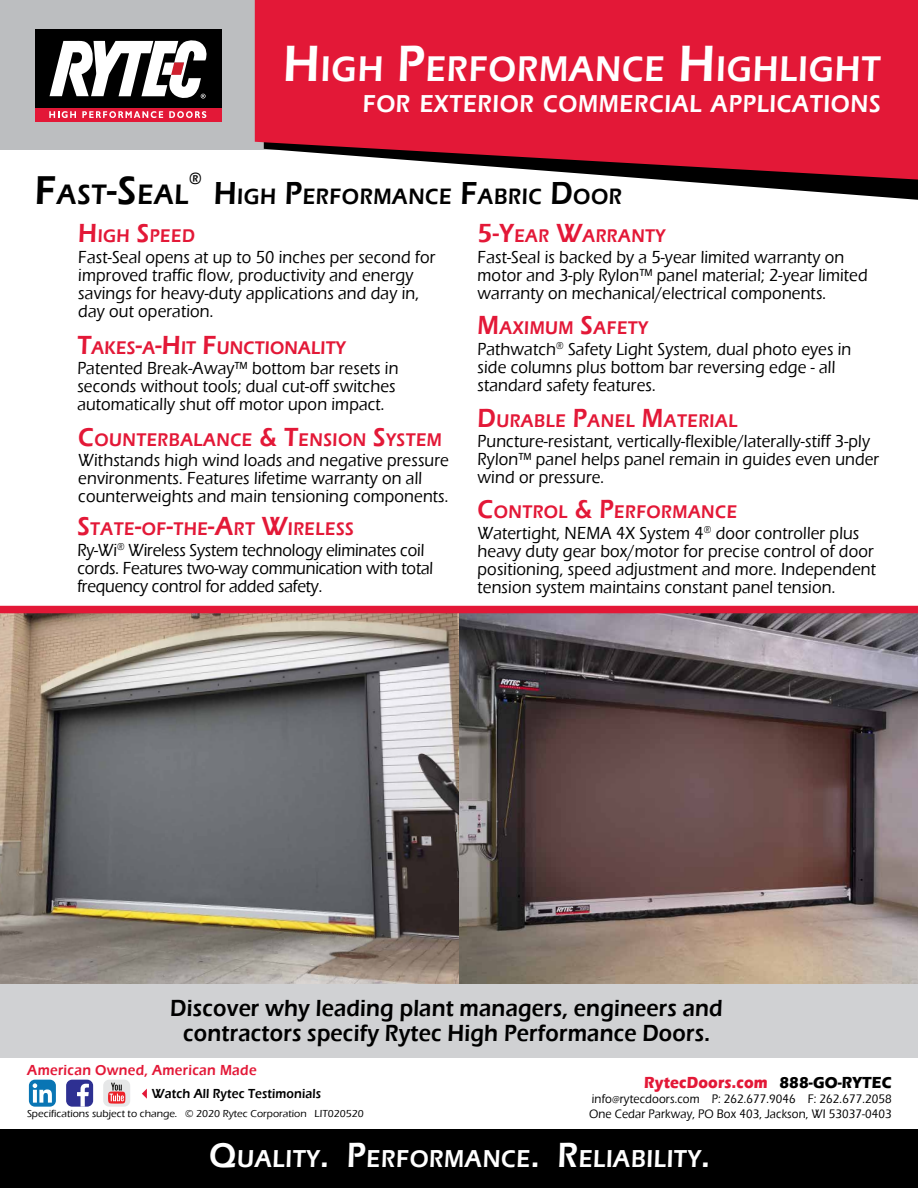
<style>
.page{position:relative;width:918px;height:1188px;background:#fff}
.page>*{position:absolute;margin:0;border:0;box-sizing:border-box;transform-origin:0 0}
.t1{font:600 36.75px "Eras ITC";letter-spacing:.03em;color:#fff;scale:.9 1}
.t2{font:600 28.95px "Eras ITC";letter-spacing:.03em;color:#000;scale:.9 1}
.t3{font:600 25.2px "Eras ITC";letter-spacing:.03em;color:#fff;scale:.9 1}
.t4{font:600 24px/25.5px "Eras ITC";letter-spacing:.01em;color:#000;text-align:center;scale:.9 1}
.t5{font:600 22.95px "Eras ITC";letter-spacing:.03em;color:#000;scale:.9 1}
.t6{font:600 18.9px "Eras ITC";letter-spacing:.03em;color:#e31837;scale:.9 1}
.t7{font:500 18px/18px "Eras ITC";letter-spacing:.01em;color:#000;scale:.9 1}
.t8{font:500 18px/18px "Eras ITC";letter-spacing:-.01em;color:#000;scale:.9 1}
.t9{font:600 17.1px "Eras ITC";color:#000;scale:.9 1}
.t10{font:700 16.5px "Eras ITC";letter-spacing:.01em;color:#e31837;scale:.9 1}
.t11{font:600 15px "Eras ITC";letter-spacing:.025em;color:#e31837;scale:.9 1}
.t12{font:600 13.5px "Eras ITC";letter-spacing:.01em;color:#000;scale:.9 1}
.t13{font:500 12.75px/15px "Eras ITC";letter-spacing:.01em;color:#000;scale:.9 1}
.t14{font:500 10.5px "Eras ITC";color:#000}
.s1{font-size:52.5px}
.s2{font-size:41.4px}
.s3{font-size:32.85px}
.s4{font-size:27px}
.s5{color:#000}
.s6{font-size:10.5px}
.s7{font-size:36px}
</style>
<div class="page">
<img style="left:0;top:613px;width:918px;height:371px">
<div style="left:0;top:0;width:362px;height:149px;background:#bcbec0"></div>
<div style="left:0;top:606px;width:918px;height:7px;background:#e31837"></div>
<div style="left:0;top:984px;width:918px;height:74px;background:#d0d1d3"></div>
<svg style="left:665px;top:180px;width:253px;height:20px"></svg>
<div style="left:35px;top:107px;width:186px;height:15px;background:#e31837"></div>
<div style="left:35px;top:29px;width:186px;height:79px;background:#000"></div>
<svg style="left:49px;top:111px;width:27px;height:7px"></svg>
<svg style="left:82px;top:111px;width:81px;height:7px"></svg>
<svg style="left:169px;top:111px;width:37px;height:7px"></svg>
<svg style="left:50px;top:40px;width:157px;height:59px"></svg>
<div style="left:66px;top:1080px;width:27px;height:27px;background:#2e3092;border-radius:6px"></div>
<svg style="left:77px;top:1084px;width:12px;height:23px"></svg>
<div style="left:103px;top:1080px;width:27px;height:27px;background:#e6e7e8;border-radius:6px"></div>
<svg style="left:108px;top:1083px;width:17px;height:21px"></svg>
<div style="left:29px;top:1080px;width:27px;height:27px;background:#0975b4;border-radius:6px"></div>
<svg style="left:33px;top:1083px;width:19px;height:20px"></svg>
<svg style="left:142px;top:1089px;width:5px;height:10px"></svg>
<div style="left:0;top:1130px;width:918px;height:58px;background:#000"></div>
<svg style="left:255px;top:0;width:663px;height:180px;background:#d8233f"></svg>
<h1 class="t1" style="left:283px;top:48px;width:665px"><span class="s1">H</span>IGH <span class="s1">P</span>ERFORMANCE <span class="s1">H</span>IGHLIGHT</h1>
<h3 class="t3" style="left:363px;top:90px;width:577px">FOR EXTERIOR COMMERCIAL APPLICATIONS</h3>
<h2 class="t2" style="left:35px;top:178px;width:172px"><span class="s2">F</span>AST<span class="s2">-S</span>EAL</h2>
<p class="t9" style="left:189px;top:168px;width:15px">®</p>
<p class="t5" style="left:214px;top:183px;width:455px"><span class="s3">H</span>IGH <span class="s3">P</span>ERFORMANCE <span class="s3">F</span>ABRIC <span class="s3">D</span>OOR</p>
<p class="t6" style="left:78px;top:225px;width:129px"><span class="s4">H</span>IGH <span class="s4">S</span>PEED</p>
<p class="t7" style="left:78px;top:248px;width:398px">Fast-Seal opens at up to 50 inches per second for improved traffic flow, productivity and energy savings for heavy-duty applications and day in, day out operation.</p>
<p class="t6" style="left:77px;top:337px;width:300px"><span class="s4">T</span>AKES<span class="s4">-</span>A<span class="s4">-H</span>IT <span class="s4">F</span>UNCTIONALITY</p>
<p class="t7" style="left:77px;top:360px;width:358px">Patented Break-Away™ bottom bar resets in seconds without tools; dual cut-off switches automatically shut off motor upon impact.</p>
<p class="t6" style="left:78px;top:429px;width:406px"><span class="s4">C</span>OUNTERBALANCE <span class="s4">&amp; T</span>ENSION <span class="s4">S</span>YSTEM</p>
<p class="t7" style="left:78px;top:452px;width:413px">Withstands high wind loads and negative pressure environments. Features lifetime warranty on all counterweights and main tensioning components.</p>
<p class="t6" style="left:77px;top:518px;width:309px"><span class="s4">S</span>TATE<span class="s4">-</span>OF<span class="s4">-</span>THE<span class="s4">-A</span>RT <span class="s4">W</span>IRELESS</p>
<p class="t8" style="left:77px;top:541px;width:397px">Ry-Wi<sup>®</sup> Wireless System technology eliminates coil cords. Features two-way communication with total frequency control for added safety.</p>
<p class="t6" style="left:478px;top:225px;width:210px"><span class="s4">5-Y</span>EAR <span class="s4">W</span>ARRANTY</p>
<p class="t7" style="left:478px;top:248px;width:435px">Fast-Seal is backed by a 5-year limited warranty on motor and 3-ply Rylon™ panel material; 2-year limited warranty on mechanical/electrical components.</p>
<p class="t6" style="left:478px;top:317px;width:191px"><span class="s4">M</span>AXIMUM <span class="s4">S</span>AFETY</p>
<p class="t7" style="left:478px;top:340px;width:417px">Pathwatch<sup>®</sup> Safety Light System, dual photo eyes in side columns plus bottom bar reversing edge - all standard safety features.</p>
<p class="t6" style="left:478px;top:410px;width:290px"><span class="s4">D</span>URABLE <span class="s4">P</span>ANEL <span class="s4">M</span>ATERIAL</p>
<p class="t7" style="left:478px;top:433px;width:448px">Puncture-resistant, vertically-flexible/laterally-stiff 3-ply<br>Rylon™ panel helps panel remain in guides even under wind or pressure.</p>
<p class="t6" style="left:478px;top:501px;width:290px"><span class="s4">C</span>ONTROL <span class="s4">&amp; P</span>ERFORMANCE</p>
<p class="t7" style="left:478px;top:524px;width:444px">Watertight, NEMA 4X System 4<sup>®</sup> door controller plus heavy duty gear box/motor for precise control of door positioning, speed adjustment and more. Independent tension system maintains constant panel tension.</p>
<h3 class="t4" style="left:170px;top:995px;width:615px">Discover why leading plant managers, engineers and contractors specify Rytec High Performance Doors.</h3>
<p class="t11" style="left:27px;top:1062px;width:256px">American Owned, American Made</p>
<p class="t10" style="left:644px;top:1073px;width:276px">RytecDoors.com <span class="s5">888-GO-RYTEC</span></p>
<p class="t13" style="left:589px;top:1091px;width:338px">info<span class="s6">@</span>rytecdoors.com P: 262.677.9046 F: 262.677.2058<br>One Cedar Parkway, PO Box 403, Jackson, WI 53037-0403</p>
<h3 class="t3" style="left:209px;top:1144px;width:558px"><span class="s7">Q</span>UALITY<span class="s7">. P</span>ERFORMANCE<span class="s7">. R</span>ELIABILITY<span class="s7">.</span></h3>
<p class="t12" style="left:152px;top:1086px;width:189px">Watch All Rytec Testimonials</p>
<p class="t14" style="left:27px;top:1108px;width:338px">Specifications subject to change. © 2020 Rytec Corporation LIT020520</p>
</div>
